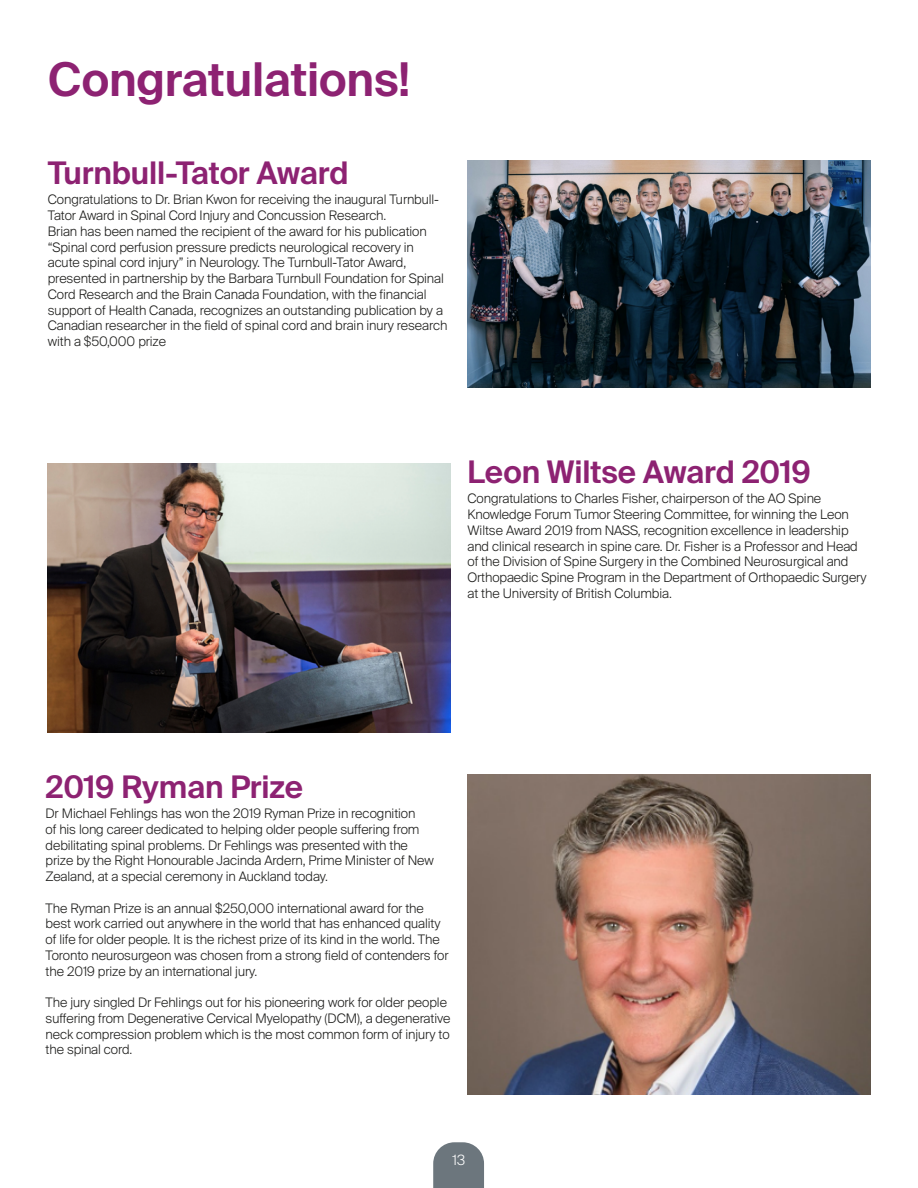
<style>
.page{position:relative;width:918px;height:1188px;background:#fff}
.page>*{position:absolute;margin:0;border:0;box-sizing:border-box;transform-origin:0 0}
.t1{font:600 46.5px "Suisse Intl";letter-spacing:-.005em;color:#8d2272}
.t2{font:600 31.2px "Suisse Intl";letter-spacing:-.005em;color:#8d2272}
.t3{font:300 14.1px "Suisse Intl";color:#fff}
.t4{font:300 13.2px/15.8px "Suisse Intl";letter-spacing:-.005em;color:#1d1d1b}
</style>
<div class="page">
<img style="left:468px;top:160px;width:402px;height:228px">
<img style="left:48px;top:463px;width:402px;height:269px">
<img style="left:468px;top:774px;width:402px;height:320px">
<svg style="left:433px;top:1142px;width:51px;height:46px;background:#798289"></svg>
<h1 class="t1" style="left:48px;top:52px;width:364px">Congratulations!</h1>
<h2 class="t2" style="left:48px;top:155px;width:302px">Turnbull-Tator Award</h2>
<p class="t4" style="left:48px;top:192px;width:401px">Congratulations to Dr. Brian Kwon for receiving the inaugural Turnbull-Tator Award in Spinal Cord Injury and Concussion Research.<br>Brian has been named the recipient of the award for his publication “Spinal cord perfusion pressure predicts neurological recovery in acute spinal cord injury” in Neurology. The Turnbull-Tator Award, presented in partnership by the Barbara Turnbull Foundation for Spinal Cord Research and the Brain Canada Foundation, with the financial support of Health Canada, recognizes an outstanding publication by a Canadian researcher in the field of spinal cord and brain inury research with a $50,000 prize</p>
<h2 class="t2" style="left:468px;top:454px;width:345px">Leon Wiltse Award 2019</h2>
<p class="t4" style="left:468px;top:491px;width:401px">Congratulations to Charles Fisher, chairperson of the AO Spine Knowledge Forum Tumor Steering Committee, for winning the Leon Wiltse Award 2019 from NASS, recognition excellence in leadership and clinical research in spine care. Dr. Fisher is a Professor and Head of the Division of Spine Surgery in the Combined Neurosurgical and Orthopaedic Spine Program in the Department of Orthopaedic Surgery at the University of British Columbia.</p>
<h2 class="t2" style="left:46px;top:769px;width:259px">2019 Ryman Prize</h2>
<p class="t4" style="left:46px;top:806px;width:390px">Dr Michael Fehlings has won the 2019 Ryman Prize in recognition<br>of his long career dedicated to helping older people suffering from debilitating spinal problems. Dr Fehlings was presented with the prize by the Right Honourable Jacinda Ardern, Prime Minister of New Zealand, at a special ceremony in Auckland today.</p>
<p class="t4" style="left:46px;top:900px;width:404px">The Ryman Prize is an annual $250,000 international award for the best work carried out anywhere in the world that has enhanced quality of life for older people. It is the richest prize of its kind in the world. The Toronto neurosurgeon was chosen from a strong field of contenders for the 2019 prize by an international jury.</p>
<p class="t4" style="left:46px;top:995px;width:406px">The jury singled Dr Fehlings out for his pioneering work for older people suffering from Degenerative Cervical Myelopathy (DCM), a degenerative neck compression problem which is the most common form of injury to the spinal cord.</p>
<p class="t3" style="left:453px;top:1152px;width:14px">13</p>
</div>
